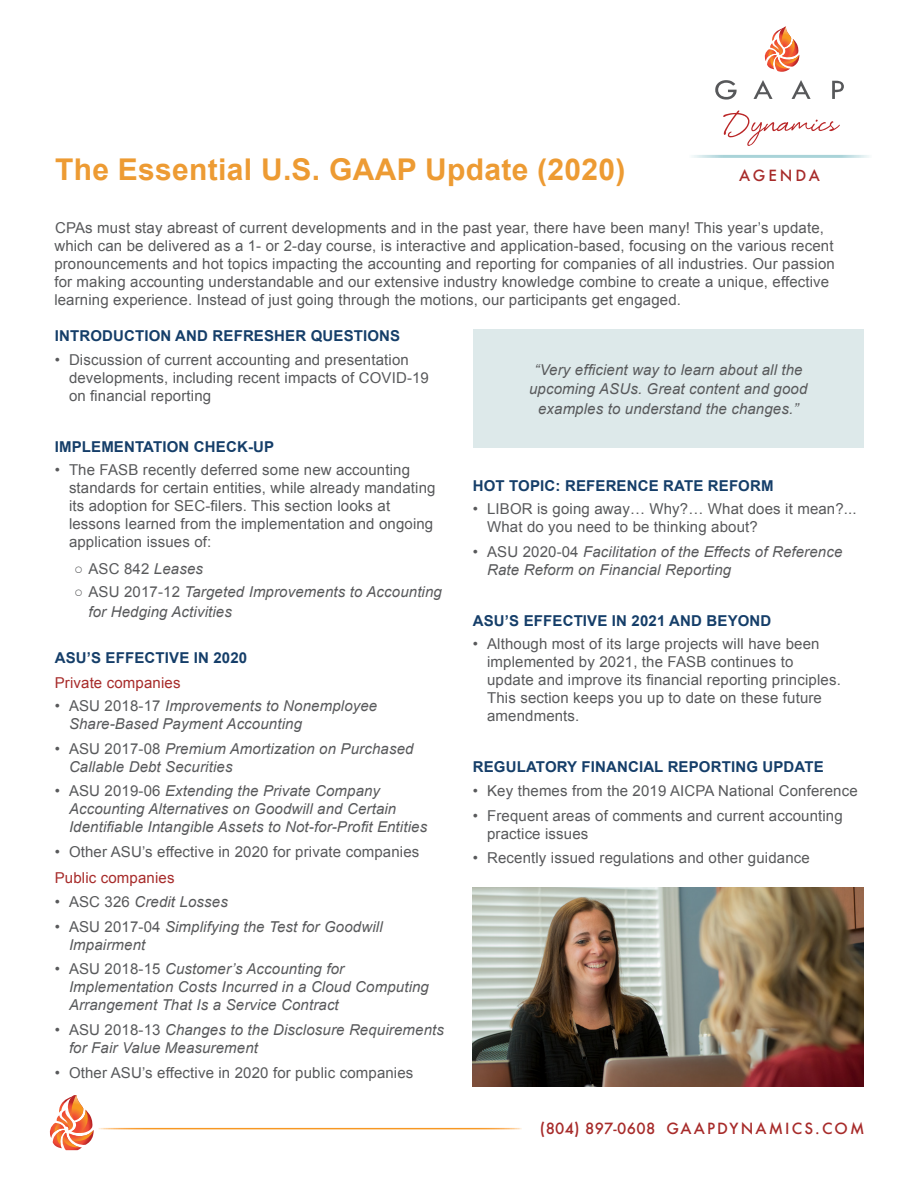
<style>
.page{position:relative;width:918px;height:1188px;background:#fff}
.page>*{position:absolute;margin:0;border:0;box-sizing:border-box;transform-origin:0 0}
.Agenda_Title{font:700 30px "Arial";letter-spacing:.01em;color:#ed9b33}
.Body_Copy{font:15px/18px "Arial";letter-spacing:.01em;color:#58595b}
.t1{font:italic 15px/18px "Arial";letter-spacing:.01em;color:#58595b}
.Section_Title{font:700 15px "Arial";letter-spacing:.01em;color:#153e69}
.t2{font:500 15px "Futura";letter-spacing:.14em;color:#a72b2a}
.Topic_Title{font:15px "Arial";letter-spacing:.01em;color:#a72b2a}
.s1{font-style:italic}
.s2{font-style:normal}
</style>
<div class="page">
<svg style="left:49px;top:1095px;width:45px;height:55px"></svg>
<svg style="left:723px;top:110px;width:117px;height:35px"></svg>
<svg style="left:715px;top:80px;width:22px;height:20px"></svg>
<svg style="left:754px;top:80px;width:19px;height:19px"></svg>
<svg style="left:792px;top:80px;width:19px;height:19px"></svg>
<svg style="left:764px;top:26px;width:35px;height:46px"></svg>
<svg style="left:832px;top:81px;width:12px;height:18px"></svg>
<div style="left:473px;top:330px;width:391px;height:118px;background:#dde9ea"></div>
<img style="left:472px;top:888px;width:392px;height:198px">
<p class="Agenda_Title" style="left:55px;top:150px;width:572px">The Essential U.S. GAAP Update (2020)</p>
<p class="Body_Copy" style="left:54px;top:218px;width:782px">CPAs must stay abreast of current developments and in the past year, there have been many! This year’s update, which can be delivered as a 1- or 2-day course, is interactive and application-based, focusing on the various recent pronouncements and hot topics impacting the accounting and reporting for companies of all industries. Our passion for making accounting understandable and our extensive industry knowledge combine to create a unique, effective learning experience. Instead of just going through the motions, our participants get engaged.</p>
<p class="t2" style="left:739px;top:165px;width:82px">AGENDA</p>
<p class="Section_Title" style="left:55px;top:326px;width:347px">INTRODUCTION AND REFRESHER QUESTIONS</p>
<p class="Body_Copy" style="left:69px;top:351px;width:361px;text-indent:-14px">• Discussion of current accounting and presentation developments, including recent impacts of COVID-19 on financial reporting</p>
<p class="Section_Title" style="left:55px;top:437px;width:221px">IMPLEMENTATION CHECK-UP</p>
<p class="Body_Copy" style="left:69px;top:461px;width:368px;text-indent:-14px">• The FASB recently deferred some new accounting standards for certain entities, while already mandating its adoption for SEC-filers. This section looks at lessons learned from the implementation and ongoing application issues of:</p>
<p class="Body_Copy" style="left:74px;top:559px;width:130px">○ ASC 842 <span class="s1">Leases</span></p>
<p class="t1" style="left:88px;top:583px;width:355px;line-height:19.5px;text-indent:-14px"><span class="s2">○ ASU 2017-12</span> Targeted Improvements to Accounting for Hedging Activities</p>
<p class="Section_Title" style="left:55px;top:647px;width:194px">ASU’S EFFECTIVE IN 2020</p>
<p class="Topic_Title" style="left:55px;top:672px;width:127px">Private companies</p>
<p class="t1" style="left:69px;top:697px;width:310px;text-indent:-14px"><span class="s2">• ASU 2018-17</span> Improvements to Nonemployee<br>Share-Based Payment Accounting</p>
<p class="t1" style="left:69px;top:740px;width:346px;text-indent:-14px"><span class="s2">• ASU 2017-08</span> Premium Amortization on Purchased<br>Callable Debt Securities</p>
<p class="t1" style="left:69px;top:782px;width:360px;text-indent:-14px"><span class="s2">• ASU 2019-06</span> Extending the Private Company<br>Accounting Alternatives on Goodwill and Certain<br>Identifiable Intangible Assets to Not-for-Profit Entities</p>
<p class="Body_Copy" style="left:55px;top:843px;width:366px">• Other ASU’s effective in 2020 for private companies</p>
<p class="Topic_Title" style="left:55px;top:868px;width:121px">Public companies</p>
<p class="t1" style="left:55px;top:893px;width:175px"><span class="s2">• ASC 326</span> Credit Losses</p>
<p class="t1" style="left:69px;top:918px;width:315px;text-indent:-14px"><span class="s2">• ASU 2017-04</span> Simplifying the Test for Goodwill<br>Impairment</p>
<p class="t1" style="left:69px;top:960px;width:361px;text-indent:-14px"><span class="s2">• ASU 2018-15</span> Customer’s Accounting for<br>Implementation Costs Incurred in a Cloud Computing<br>Arrangement That Is a Service Contract</p>
<p class="t1" style="left:69px;top:1021px;width:377px;text-indent:-14px"><span class="s2">• ASU 2018-13</span> Changes to the Disclosure Requirements for Fair Value Measurement</p>
<p class="Body_Copy" style="left:55px;top:1064px;width:360px">• Other ASU’s effective in 2020 for public companies</p>
<p class="t1" style="left:529px;top:360px;width:280px;line-height:19.5px;text-align:center">“Very efficient way to learn about all the upcoming ASUs. Great content and good examples to understand the changes.”</p>
<p class="Section_Title" style="left:473px;top:475px;width:302px">HOT TOPIC: REFERENCE RATE REFORM</p>
<p class="Body_Copy" style="left:487px;top:500px;width:371px;text-indent:-14px">• LIBOR is going away… Why?… What does it mean?...<br>What do you need to be thinking about?</p>
<p class="t1" style="left:487px;top:543px;width:357px;text-indent:-14px"><span class="s2">• ASU 2020-04</span> Facilitation of the Effects of Reference<br>Rate Reform on Financial Reporting</p>
<p class="Section_Title" style="left:473px;top:611px;width:300px">ASU’S EFFECTIVE IN 2021 AND BEYOND</p>
<p class="Body_Copy" style="left:487px;top:635px;width:355px;text-indent:-14px">• Although most of its large projects will have been implemented by 2021, the FASB continues to update and improve its financial reporting principles.<br>This section keeps you up to date on these future amendments.</p>
<p class="Section_Title" style="left:473px;top:757px;width:352px">REGULATORY FINANCIAL REPORTING UPDATE</p>
<p class="Body_Copy" style="left:473px;top:782px;width:386px">• Key themes from the 2019 AICPA National Conference</p>
<p class="Body_Copy" style="left:487px;top:807px;width:357px;text-indent:-14px">• Frequent areas of comments and current accounting practice issues</p>
<p class="Body_Copy" style="left:473px;top:849px;width:338px">• Recently issued regulations and other guidance</p>
<p class="t2" style="left:540px;top:1118px;width:326px">(804) 897-0608 GAAPDYNAMICS.COM</p>
</div>
